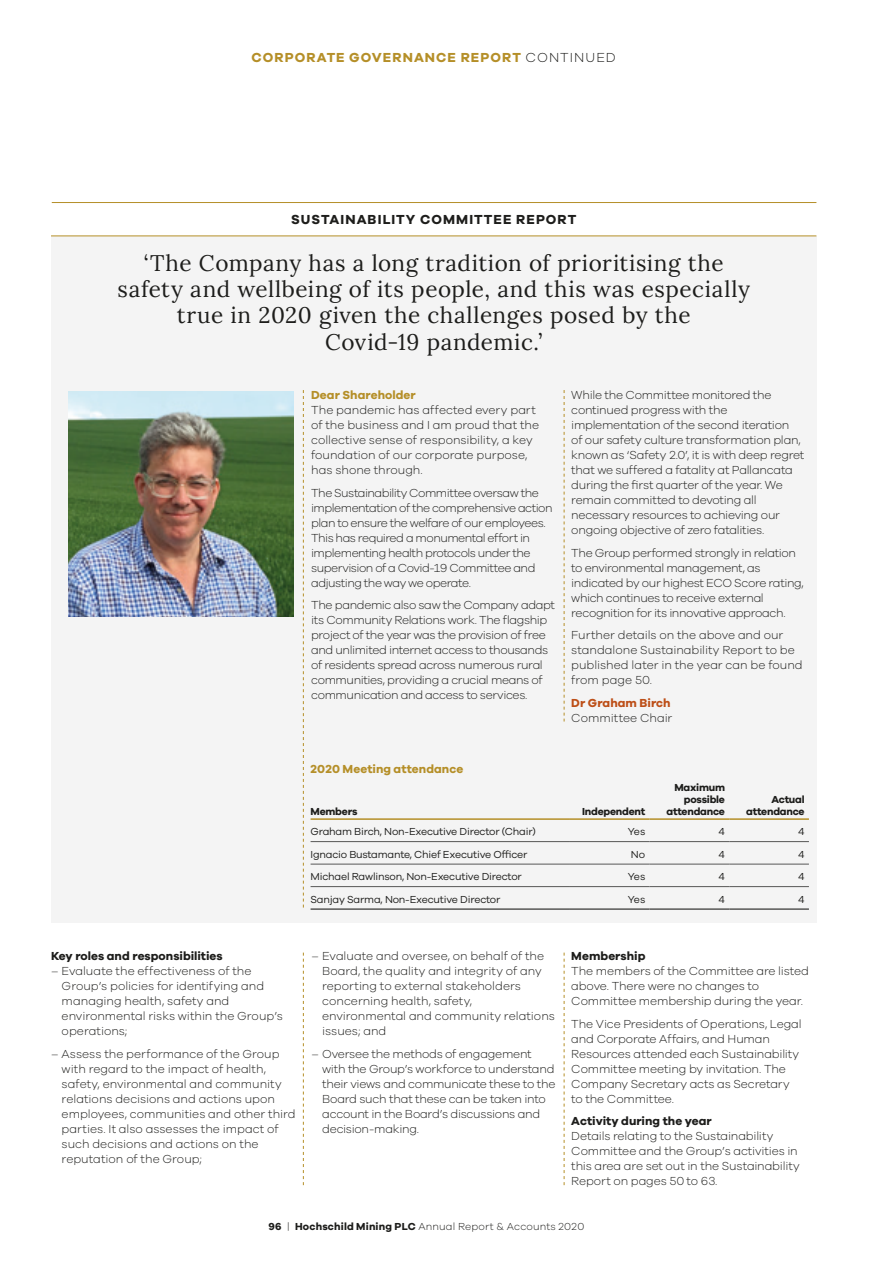
<style>
.page{position:relative;width:893px;height:1263px;background:#fff}
.page>*{position:absolute;margin:0;border:0;box-sizing:border-box;transform-origin:0 0}
.t1{font:22.5px/26.2px "Lora";letter-spacing:.025em;color:#1d1d1b;text-align:center}
.t2{font:700 13.5px "Galano Grotesque";letter-spacing:.08em;color:#b58f28}
.t3{font:700 13.5px "Galano Grotesque";letter-spacing:.075em;color:#1d1d1b}
.t4{font:300 12px/15px "Galano Grotesque";letter-spacing:-.015em;color:#1d1d1b}
.t5{font:300 12px/15px "Galano Grotesque";letter-spacing:-.04em;color:#1d1d1b}
.t6{font:700 12px "Galano Grotesque";color:#1d1d1b}
.t7{font:700 12px "Galano Grotesque";letter-spacing:.005em;color:#b58f28}
.t8{font:700 12px "Galano Grotesque";letter-spacing:.005em;color:#bd4f18}
.t9{font:10.5px "Galano Grotesque";letter-spacing:-.02em;color:#1d1d1b}
.t10{font:700 10.5px/12px "Galano Grotesque";letter-spacing:-.02em;color:#1d1d1b;text-align:right}
.t11{font:300 10.5px "Galano Grotesque";letter-spacing:.015em;color:#1d1d1b}
.s1{font-weight:300;color:#1d1d1b}
.s2{font-weight:700}
</style>
<div class="page">
<div style="left:51px;top:236px;width:765px;height:686px;background:#f3f3f3"></div>
<hr style="left:52px;top:202px;width:764px;height:1px;background:#b58f28">
<hr style="left:51px;top:236px;width:765px;height:1px;background:#b58f28">
<svg style="left:564px;top:390px;width:1px;height:331px"></svg>
<hr style="left:311px;top:841px;width:259px;height:1px;background:#575756">
<hr style="left:570px;top:841px;width:80px;height:1px;background:#575756">
<hr style="left:650px;top:841px;width:79px;height:1px;background:#575756">
<hr style="left:311px;top:864px;width:259px;height:1px;background:#575756">
<hr style="left:570px;top:864px;width:80px;height:1px;background:#575756">
<hr style="left:650px;top:864px;width:79px;height:1px;background:#575756">
<hr style="left:729px;top:864px;width:80px;height:1px;background:#575756">
<hr style="left:311px;top:886px;width:259px;height:1px;background:#575756">
<hr style="left:570px;top:886px;width:80px;height:1px;background:#575756">
<hr style="left:650px;top:886px;width:79px;height:1px;background:#575756">
<hr style="left:729px;top:886px;width:80px;height:1px;background:#575756">
<hr style="left:729px;top:841px;width:80px;height:1px;background:#575756">
<hr style="left:570px;top:818px;width:80px;height:2px;background:#b58f28">
<hr style="left:650px;top:818px;width:79px;height:2px;background:#b58f28">
<hr style="left:729px;top:818px;width:80px;height:2px;background:#b58f28">
<hr style="left:311px;top:818px;width:259px;height:2px;background:#b58f28">
<hr style="left:311px;top:908px;width:259px;height:2px;background:#575756">
<hr style="left:570px;top:908px;width:80px;height:2px;background:#575756">
<hr style="left:650px;top:908px;width:79px;height:2px;background:#575756">
<hr style="left:729px;top:908px;width:80px;height:2px;background:#575756">
<svg style="left:303px;top:390px;width:1px;height:517px"></svg>
<svg style="left:303px;top:952px;width:1px;height:233px"></svg>
<img style="left:68px;top:392px;width:225px;height:224px">
<svg style="left:564px;top:952px;width:1px;height:233px"></svg>
<p class="t2" style="left:252px;top:49px;width:366px">CORPORATE GOVERNANCE REPORT <span class="s1">CONTINUED</span></p>
<p class="t3" style="left:291px;top:211px;width:287px">SUSTAINABILITY COMMITTEE REPORT</p>
<h1 class="t1" style="left:118px;top:248px;width:634px">‘The Company has a long tradition of prioritising the safety and wellbeing of its people, and this was especially true in 2020 given the challenges posed by the<br>Covid-19 pandemic.’</h1>
<p class="t4" style="left:571px;top:387px;width:235px">While the Committee monitored the continued progress with the implementation of the second iteration<br>of our safety culture transformation plan, known as ‘Safety 2.0’, it is with deep regret that we suffered a fatality at Pallancata during the first quarter of the year. We remain committed to devoting all necessary resources to achieving our ongoing objective of zero fatalities.</p>
<p class="t4" style="left:571px;top:545px;width:234px">The Group performed strongly in relation to environmental management, as indicated by our highest ECO Score rating, which continues to receive external recognition for its innovative approach.</p>
<p class="t4" style="left:571px;top:627px;width:233px">Further details on the above and our standalone Sustainability Report to be published later in the year can be found from page 50.</p>
<p class="t8" style="left:571px;top:695px;width:101px">Dr Graham Birch</p>
<p class="t4" style="left:571px;top:710px;width:103px">Committee Chair</p>
<p class="t7" style="left:311px;top:388px;width:106px">Dear Shareholder</p>
<p class="t4" style="left:311px;top:402px;width:230px">The pandemic has affected every part of the business and I am proud that the collective sense of responsibility, a key foundation of our corporate purpose, has shone through.</p>
<p class="t5" style="left:311px;top:485px;width:243px">The Sustainability Committee oversaw the implementation of the comprehensive action plan to ensure the welfare of our employees.<br>This has required a monumental effort in implementing health protocols under the supervision of a Covid-19 Committee and adjusting the way we operate.</p>
<p class="t4" style="left:311px;top:597px;width:245px">The pandemic also saw the Company adapt its Community Relations work. The flagship project of the year was the provision of free and unlimited internet access to thousands of residents spread across numerous rural communities, providing a crucial means of communication and access to services.</p>
<p class="t7" style="left:311px;top:761px;width:154px">2020 Meeting attendance</p>
<p class="t10" style="left:311px;top:805px;width:48px">Members</p>
<p class="t10" style="left:582px;top:805px;width:65px">Independent</p>
<p class="t10" style="left:666px;top:781px;width:60px">Maximum possible attendance</p>
<p class="t10" style="left:746px;top:793px;width:60px">Actual attendance</p>
<p class="t9" style="left:311px;top:825px;width:227px">Graham Birch, Non-Executive Director (Chair)</p>
<p class="t9" style="left:628px;top:825px;width:19px">Yes</p>
<p class="t9" style="left:719px;top:825px;width:8px">4</p>
<p class="t9" style="left:798px;top:825px;width:8px">4</p>
<p class="t9" style="left:311px;top:848px;width:218px">Ignacio Bustamante, Chief Executive Officer</p>
<p class="t9" style="left:631px;top:848px;width:16px">No</p>
<p class="t9" style="left:719px;top:848px;width:8px">4</p>
<p class="t9" style="left:798px;top:848px;width:8px">4</p>
<p class="t9" style="left:311px;top:870px;width:213px">Michael Rawlinson, Non-Executive Director</p>
<p class="t9" style="left:628px;top:870px;width:19px">Yes</p>
<p class="t9" style="left:719px;top:870px;width:8px">4</p>
<p class="t9" style="left:798px;top:870px;width:8px">4</p>
<p class="t9" style="left:311px;top:893px;width:191px">Sanjay Sarma, Non-Executive Director</p>
<p class="t9" style="left:628px;top:893px;width:19px">Yes</p>
<p class="t9" style="left:719px;top:893px;width:8px">4</p>
<p class="t9" style="left:798px;top:893px;width:8px">4</p>
<p class="t6" style="left:51px;top:949px;width:173px">Key roles and responsibilities</p>
<p class="t4" style="left:62px;top:963px;width:223px;text-indent:-11px">– Evaluate the effectiveness of the<br>Group’s policies for identifying and managing health, safety and environmental risks within the Group’s operations;</p>
<p class="t4" style="left:62px;top:1046px;width:235px;text-indent:-11px">– Assess the performance of the Group with regard to the impact of health, safety, environmental and community relations decisions and actions upon employees, communities and other third parties. It also assesses the impact of such decisions and actions on the reputation of the Group;</p>
<p class="t4" style="left:322px;top:948px;width:234px;text-indent:-11px">– Evaluate and oversee, on behalf of the<br>Board, the quality and integrity of any reporting to external stakeholders concerning health, safety, environmental and community relations issues; and</p>
<p class="t4" style="left:322px;top:1046px;width:235px;text-indent:-11px">– Oversee the methods of engagement with the Group’s workforce to understand their views and communicate these to the Board such that these can be taken into account in the Board’s discussions and decision-making.</p>
<p class="t6" style="left:571px;top:949px;width:76px">Membership</p>
<p class="t4" style="left:571px;top:963px;width:239px">The members of the Committee are listed above. There were no changes to<br>Committee membership during the year.</p>
<p class="t4" style="left:571px;top:1016px;width:232px">The Vice Presidents of Operations, Legal and Corporate Affairs, and Human Resources attended each Sustainability Committee meeting by invitation. The Company Secretary acts as Secretary to the Committee.</p>
<p class="t6" style="left:571px;top:1114px;width:142px">Activity during the year</p>
<p class="t4" style="left:571px;top:1128px;width:230px">Details relating to the Sustainability Committee and the Group’s activities in this area are set out in the Sustainability Report on pages 50 to 63.</p>
<p class="t11" style="left:269px;top:1220px;width:317px"><span class="s2">96</span> | <span class="s2">Hochschild Mining PLC</span> Annual Report &amp; Accounts 2020</p>
</div>
